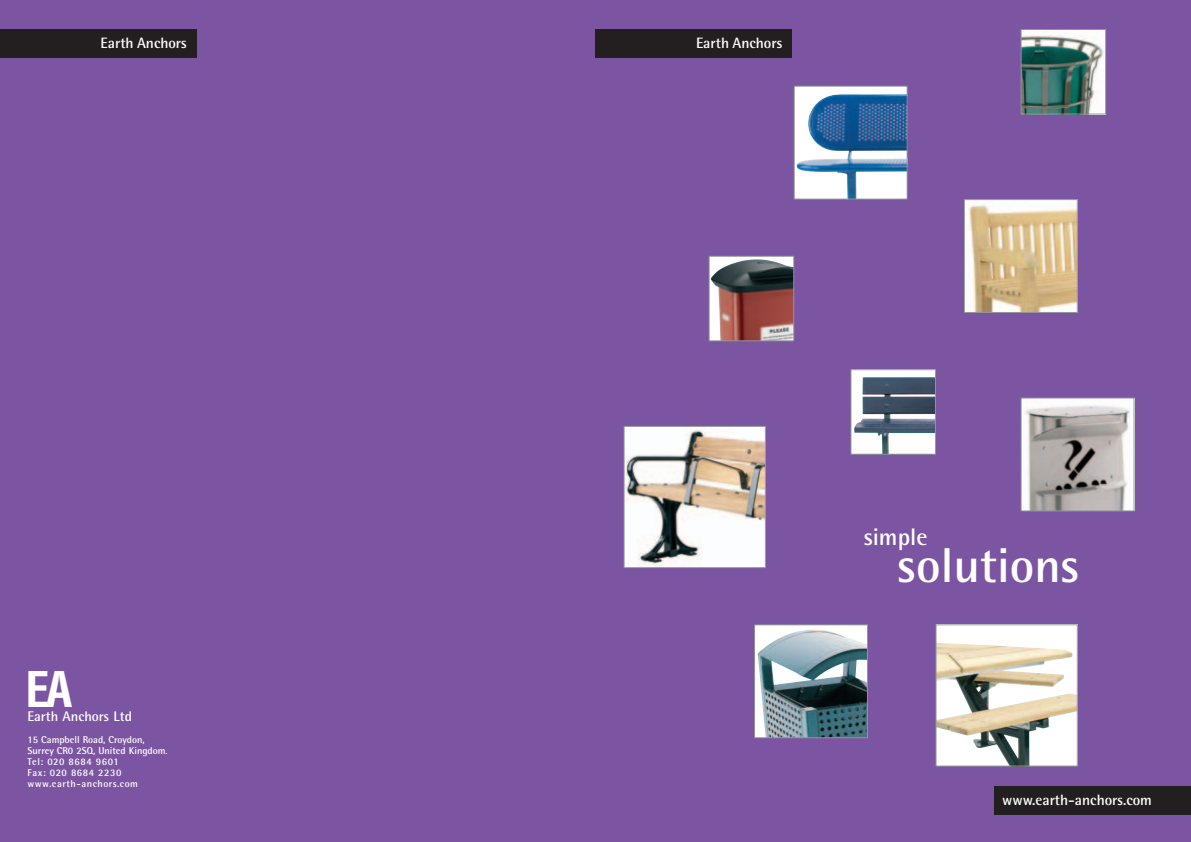
<style>
.page{position:relative;width:1191px;height:842px;background:#fff}
.page>*{position:absolute;margin:0;border:0;box-sizing:border-box;transform-origin:0 0}
.t1{font:700 49px "Rotis Semi Sans";color:#fff}
.t2{font:700 condensed 48px "Helvetica";color:#fff}
.t3{font:700 24px "Rotis Semi Sans";color:#fff}
.t4{font:700 15px "Rotis Semi Sans";color:#fff}
.t5{font:700 14px "Rotis Semi Sans";color:#fff}
.t6{font:700 10px/11px "Rotis Semi Sans";color:#fff}
.s1{font-weight:400}
</style>
<div class="page">
<div style="left:0;top:1px;width:1190px;height:841px;background:#7b54a2"></div>
<div style="left:595px;top:29px;width:196px;height:29px;background:#231f20"></div>
<div style="left:994px;top:786px;width:196px;height:28px;background:#231f20"></div>
<div style="left:0;top:29px;width:196px;height:29px;background:#231f20"></div>
<div style="left:936px;top:625px;width:141px;height:141px;background:#fff"></div>
<img style="left:937px;top:643px;width:138px;height:121px">
<div style="left:935px;top:625px;width:142px;height:141px;border:1px solid #939598"></div>
<img style="left:626px;top:428px;width:137px;height:138px">
<div style="left:624px;top:426px;width:141px;height:142px;border:1px solid #939598"></div>
<img style="left:711px;top:259px;width:81px;height:80px">
<div style="left:709px;top:256px;width:85px;height:85px;border:1px solid #939598"></div>
<div style="left:851px;top:370px;width:84px;height:84px;background:#fff"></div>
<img style="left:854px;top:377px;width:79px;height:75px">
<div style="left:850px;top:369px;width:85px;height:85px;border:1px solid #939598"></div>
<img style="left:1022px;top:31px;width:82px;height:81px">
<div style="left:1020px;top:29px;width:86px;height:85px;border:1px solid #939598"></div>
<img style="left:1022px;top:400px;width:110px;height:109px">
<div style="left:1020px;top:398px;width:114px;height:113px;border:1px solid #939598"></div>
<div style="left:794px;top:86px;width:113px;height:113px;background:#fff"></div>
<img style="left:796px;top:94px;width:109px;height:103px">
<div style="left:794px;top:86px;width:113px;height:113px;border:1px solid #939598"></div>
<img style="left:966px;top:201px;width:109px;height:110px">
<div style="left:964px;top:199px;width:113px;height:114px;border:1px solid #939598"></div>
<div style="left:754px;top:625px;width:113px;height:113px;background:#fff"></div>
<img style="left:757px;top:629px;width:108px;height:107px">
<div style="left:754px;top:625px;width:113px;height:113px;border:1px solid #939598"></div>
<p class="t4" style="left:101px;top:37px;width:88px">Earth Anchors</p>
<p class="t4" style="left:696px;top:37px;width:88px">Earth Anchors</p>
<p class="t2" style="left:26px;top:671px;width:48px">EA</p>
<p class="t5" style="left:27px;top:711px;width:106px">Earth Anchors Ltd</p>
<p class="t6" style="left:27px;top:735px;width:142px">15 Campbell Road, Croydon,<br>Surrey CR0 2SQ, United Kingdom<span class="s1">.<br></span>Tel: 020 8684 9601<br>Fax: 020 8684 2230 www.earth-anchors.com</p>
<p class="t3" style="left:863px;top:528px;width:65px">simple</p>
<p class="t1" style="left:896px;top:548px;width:185px">solutions</p>
<p class="t4" style="left:1002px;top:794px;width:151px">www.earth-anchors.com</p>
</div>
